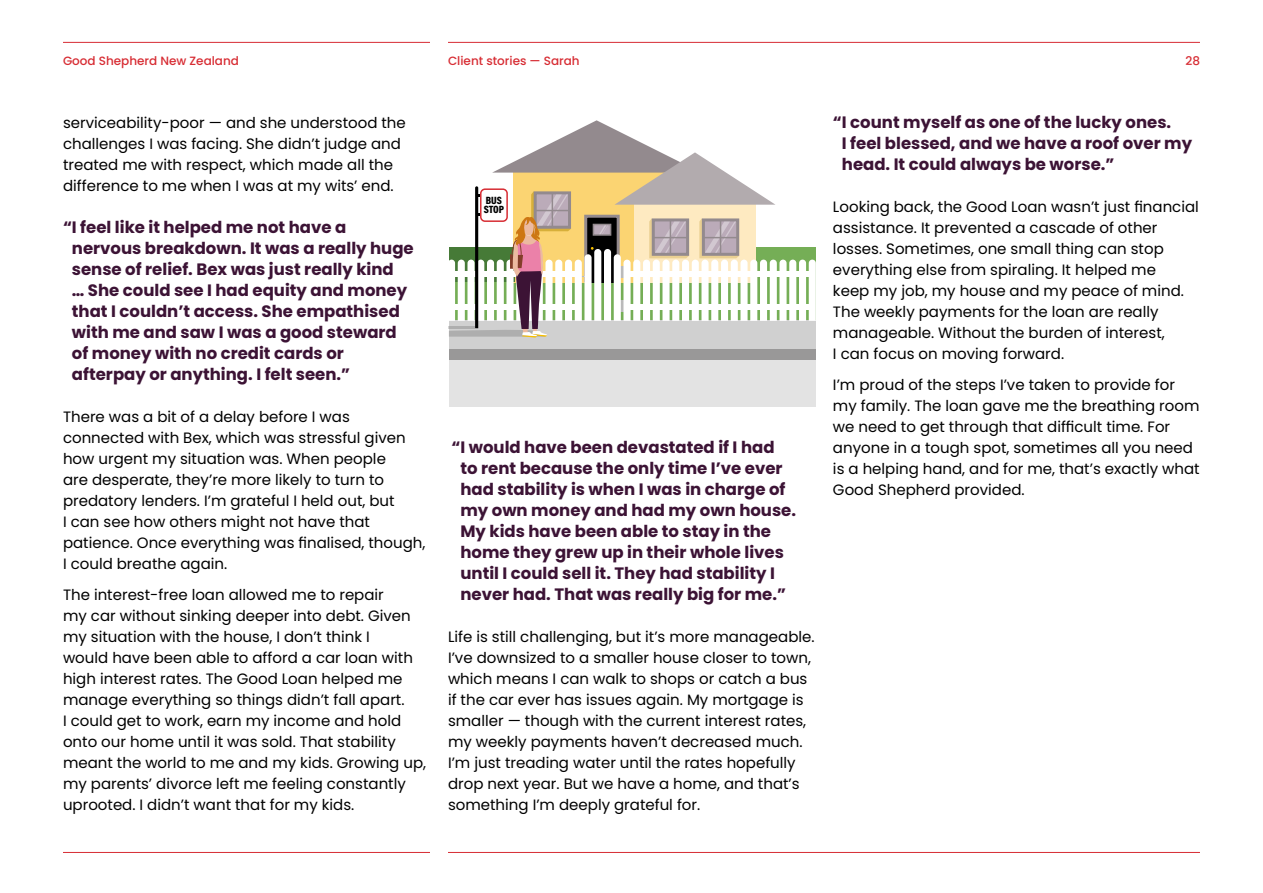
<style>
.page{position:relative;width:1263px;height:893px;background:#fff}
.page>*{position:absolute;margin:0;border:0;box-sizing:border-box;transform-origin:0 0}
.t1{font:700 16.5px/21px "Poppins";color:#3c1335}
.t2{font:15px/21px "Poppins";color:#000}
.t3{font:500 12px "Poppins";color:#d72c33}
.t4{font:10.65px/9.3px "Acumin Variable Concept";color:#000}
</style>
<div class="page">
<hr style="left:63px;top:42px;width:367px;height:1px;background:#d72c33">
<hr style="left:63px;top:852px;width:367px;height:1px;background:#d72c33">
<hr style="left:448px;top:42px;width:752px;height:1px;background:#d72c33">
<hr style="left:448px;top:852px;width:752px;height:1px;background:#d72c33">
<div style="left:449px;top:320px;width:367px;height:30px;background:#d0d0d0"></div>
<div style="left:449px;top:349px;width:367px;height:57px;background:#e3e3e3"></div>
<div style="left:449px;top:349px;width:367px;height:10px;background:#999898"></div>
<svg style="left:448px;top:120px;width:368px;height:218px"></svg>
<hr style="left:720px;top:221px;width:1px;height:33px;background:#938a8e">
<hr style="left:704px;top:237px;width:33px;height:1px;background:#938a8e">
<p class="t3" style="left:63px;top:54px;width:178px">Good Shepherd New Zealand</p>
<p class="t2" style="left:63px;top:112px;width:344px">serviceability-poor — and she understood the challenges I was facing. She didn’t judge and treated me with respect, which made all the difference to me when I was at my wits’ end.</p>
<p class="t1" style="left:72px;top:216px;width:343px;text-indent:-9px">“I feel like it helped me not have a nervous breakdown. It was a really huge sense of relief. Bex was just really kind<br>… She could see I had equity and money that I couldn’t access. She empathised with me and saw I was a good steward of money with no credit cards or afterpay or anything. I felt seen.”</p>
<p class="t2" style="left:63px;top:406px;width:364px">There was a bit of a delay before I was connected with Bex, which was stressful given how urgent my situation was. When people<br>are desperate, they’re more likely to turn to predatory lenders. I’m grateful I held out, but<br>I can see how others might not have that patience. Once everything was finalised, though, I could breathe again.</p>
<p class="t2" style="left:63px;top:584px;width:365px">The interest-free loan allowed me to repair<br>my car without sinking deeper into debt. Given my situation with the house, I don’t think I<br>would have been able to afford a car loan with high interest rates. The Good Loan helped me manage everything so things didn’t fall apart.<br>I could get to work, earn my income and hold onto our home until it was sold. That stability meant the world to me and my kids. Growing up, my parents’ divorce left me feeling constantly uprooted. I didn’t want that for my kids.</p>
<p class="t3" style="left:448px;top:54px;width:133px">Client stories — Sarah</p>
<p class="t3" style="left:1185px;top:54px;width:16px">28</p>
<p class="t4" style="left:484px;top:195px;width:22px">BUS<br>STOP</p>
<p class="t1" style="left:460px;top:437px;width:337px;text-indent:-9px">“I would have been devastated if I had<br>to rent because the only time I’ve ever had stability is when I was in charge of my own money and had my own house.<br>My kids have been able to stay in the home they grew up in their whole lives until I could sell it. They had stability I never had. That was really big for me.”</p>
<p class="t2" style="left:448px;top:626px;width:368px">Life is still challenging, but it’s more manageable.<br>I’ve downsized to a smaller house closer to town, which means I can walk to shops or catch a bus if the car ever has issues again. My mortgage is smaller — though with the current interest rates, my weekly payments haven’t decreased much.<br>I’m just treading water until the rates hopefully drop next year. But we have a home, and that’s something I’m deeply grateful for.</p>
<p class="t1" style="left:842px;top:111px;width:352px;text-indent:-9px">“I count myself as one of the lucky ones.<br>I feel blessed, and we have a roof over my head. It could always be worse.”</p>
<p class="t2" style="left:833px;top:196px;width:367px">Looking back, the Good Loan wasn’t just financial assistance. It prevented a cascade of other losses. Sometimes, one small thing can stop everything else from spiraling. It helped me<br>keep my job, my house and my peace of mind.<br>The weekly payments for the loan are really manageable. Without the burden of interest,<br>I can focus on moving forward.</p>
<p class="t2" style="left:833px;top:374px;width:368px">I’m proud of the steps I’ve taken to provide for my family. The loan gave me the breathing room we need to get through that difficult time. For anyone in a tough spot, sometimes all you need is a helping hand, and for me, that’s exactly what Good Shepherd provided.</p>
</div>
